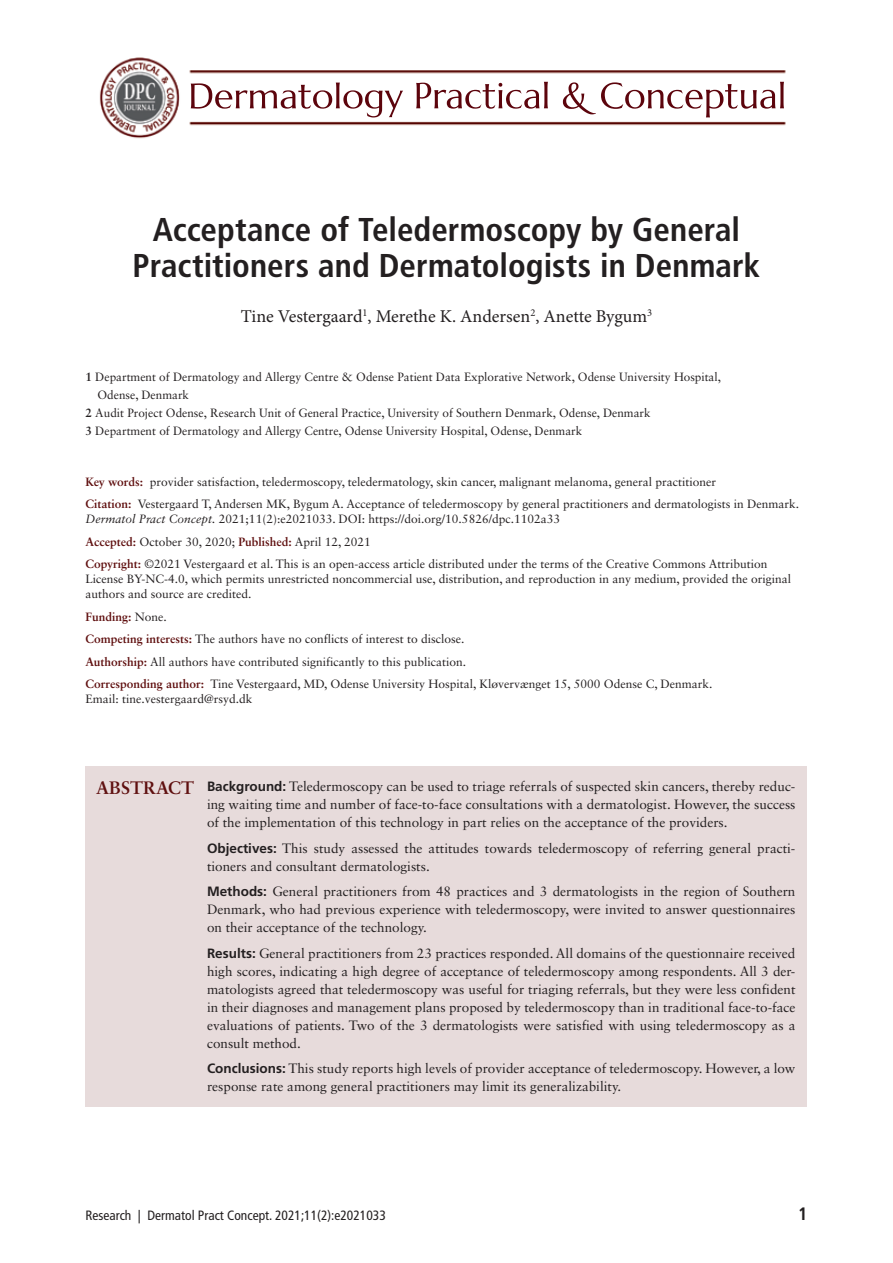
<style>
.page{position:relative;width:893px;height:1263px;background:#fff}
.page>*{position:absolute;margin:0;border:0;box-sizing:border-box;transform-origin:0 0}
.t1{font:700 condensed 33px/36px "Frutiger LT Std";color:#231f20;text-align:center}
.t2{font:18px "Minion Pro";letter-spacing:-.005em;color:#231f20}
.t3{font:700 18px "Sabon LT Std";color:#5f0f0f}
.t4{font:700 condensed 18px "Frutiger LT Std";color:#231f20}
.t5{font:13.5px/18px "Sabon LT Std";color:#231f20;text-align:justify}
.t6{font:condensed 13.5px "Frutiger LT Std";color:#231f20}
.t7{font:12px/22.5px "Sabon LT Std";color:#231f20}
.s1{font-weight:700}
.s2{font-weight:700;color:#5f0f0f}
.s3{font-style:italic}
.s4{font-family:"Frutiger LT Std";font-weight:700}
</style>
<div class="page">
<img style="left:99px;top:57px;width:687px;height:82px">
<div style="left:86px;top:766px;width:721px;height:340px;background:#e7dbdb"></div>
<h1 class="t1" style="left:133px;top:212px;width:629px">Acceptance of Teledermoscopy by General<br>Practitioners and Dermatologists in Denmark</h1>
<h2 class="t2" style="left:241px;top:304px;width:413px">Tine Vestergaard<sup>1</sup>, Merethe K. Andersen<sup>2</sup>, Anette Bygum<sup>3</sup></h2>
<p class="t7" style="left:86px;top:365px;width:637px"><span class="s1">1</span> Department of Dermatology and Allergy Centre &amp; Odense Patient Data Explorative Network, Odense University Hospital,</p>
<p class="t7" style="left:98px;top:383px;width:93px">Odense, Denmark</p>
<p class="t7" style="left:86px;top:401px;width:567px"><span class="s1">2</span> Audit Project Odense, Research Unit of General Practice, University of Southern Denmark, Odense, Denmark</p>
<p class="t7" style="left:86px;top:419px;width:498px"><span class="s1">3</span> Department of Dermatology and Allergy Centre, Odense University Hospital, Odense, Denmark</p>
<p class="t7" style="left:86px;top:470px;width:715px"><span class="s2">Key words:</span> provider satisfaction, teledermoscopy, teledermatology, skin cancer, malignant melanoma, general practitioner<br><span class="s2">Citation:</span> Vestergaard T, Andersen MK, Bygum A. Acceptance of teledermoscopy by general practitioners and dermatologists in Denmark.</p>
<p class="t7" style="left:86px;top:507px;width:683px"><span class="s3">Dermatol Pract Concept.</span> 2021;11(2):e2021033. DOI: https://doi.org/10.5826/dpc.1102a33<br><span class="s2">Accepted:</span> October 30, 2020; <span class="s2">Published:</span> April 12, 2021<br><span class="s2">Copyright:</span> ©2021 Vestergaard et al. This is an open-access article distributed under the terms of the Creative Commons Attribution</p>
<p class="t7" style="left:86px;top:571px;width:707px;line-height:15px">License BY-NC-4.0, which permits unrestricted noncommercial use, distribution, and reproduction in any medium, provided the original authors and source are credited.</p>
<p class="t7" style="left:86px;top:605px;width:629px"><span class="s2">Funding:</span> None.<br><span class="s2">Competing interests:</span> The authors have no conflicts of interest to disclose.<br><span class="s2">Authorship:</span> All authors have contributed significantly to this publication.<br><span class="s2">Corresponding author:</span> Tine Vestergaard, MD, Odense University Hospital, Kløvervænget 15, 5000 Odense C, Denmark.</p>
<p class="t7" style="left:86px;top:687px;width:168px">Email: tine.vestergaard@rsyd.dk</p>
<h2 class="t3" style="left:96px;top:776px;width:100px">ABSTRACT</h2>
<p class="t5" style="left:207px;top:777px;width:590px"><span class="s4">Background:</span> Teledermoscopy can be used to triage referrals of suspected skin cancers, thereby reduc&shy;ing waiting time and number of face-to-face consultations with a dermatologist. However, the success of the implementation of this technology in part relies on the acceptance of the providers.</p>
<p class="t5" style="left:207px;top:839px;width:590px"><span class="s4">Objectives:</span> This study assessed the attitudes towards teledermoscopy of referring general practi&shy;tioners and consultant dermatologists.</p>
<p class="t5" style="left:207px;top:882px;width:590px"><span class="s4">Methods:</span> General practitioners from 48 practices and 3 dermatologists in the region of Southern Denmark, who had previous experience with teledermoscopy, were invited to answer questionnaires on their acceptance of the technology.</p>
<p class="t5" style="left:207px;top:944px;width:590px"><span class="s4">Results:</span> General practitioners from 23 practices responded. All domains of the questionnaire received high scores, indicating a high degree of acceptance of teledermoscopy among respondents. All 3 der&shy;matologists agreed that teledermoscopy was useful for triaging referrals, but they were less confident in their diagnoses and management plans proposed by teledermoscopy than in traditional face-to-face evaluations of patients. Two of the 3 dermatologists were satisfied with using teledermoscopy as a consult method.</p>
<p class="t5" style="left:207px;top:1059px;width:590px"><span class="s4">Conclusions:</span> This study reports high levels of provider acceptance of teledermoscopy. However, a low response rate among general practitioners may limit its generalizability.</p>
<p class="t6" style="left:86px;top:1208px;width:302px">Research | Dermatol Pract Concept. 2021;11(2):e2021033</p>
<h2 class="t4" style="left:798px;top:1203px;width:11px">1</h2>
</div>
